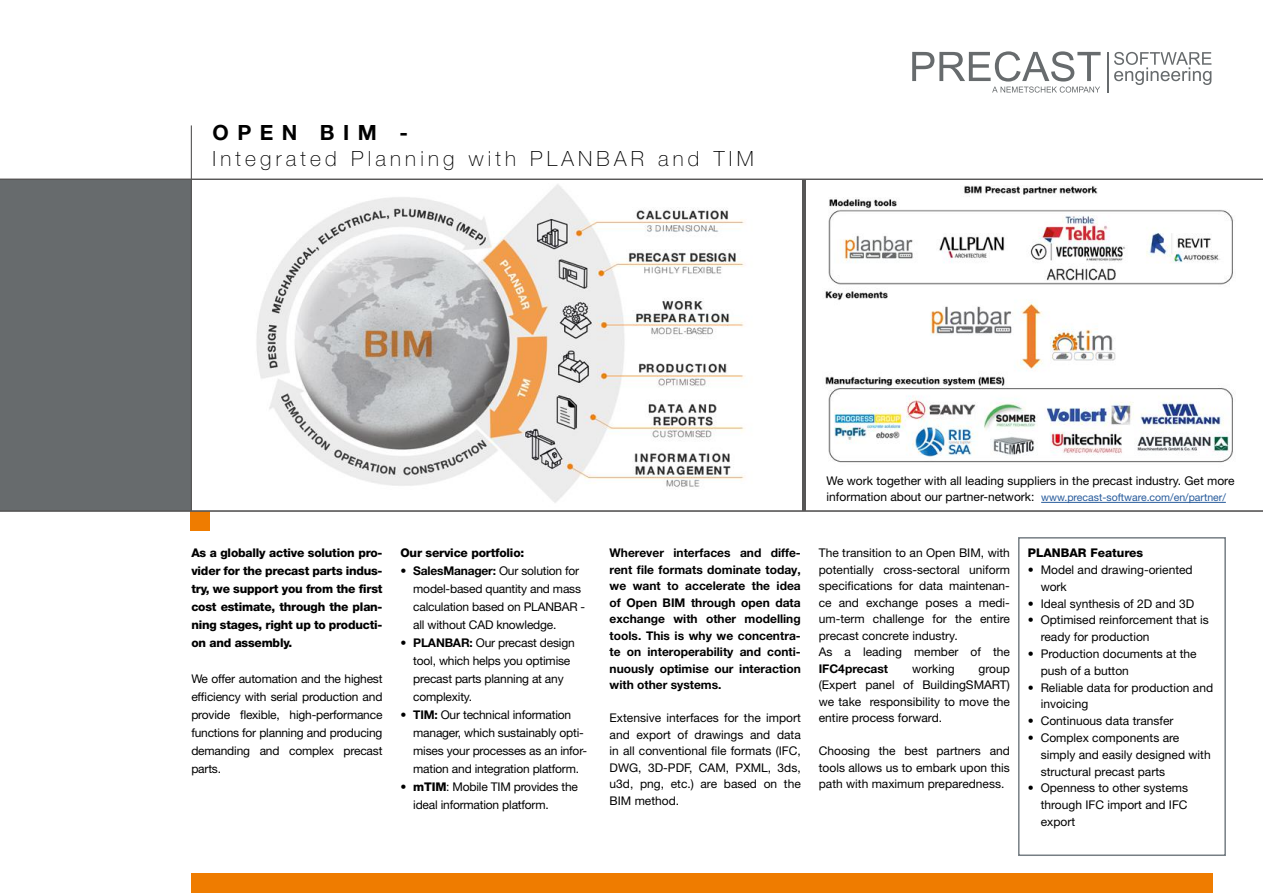
<style>
.page{position:relative;width:1263px;height:893px;background:#fff}
.page>*{position:absolute;margin:0;border:0;box-sizing:border-box;transform-origin:0 0}
.t1{font:100 21px "Helvetica Neue LT Pro";letter-spacing:.2em;color:#000}
.t2{font:700 21px "Helvetica Neue LT Pro";letter-spacing:.4em;color:#000}
.t3{font:12px/16.5px "Helvetica Neue LT Pro";color:#000}
.t4{font:700 12px/16.5px "Helvetica Neue LT Pro";color:#000;text-align:justify}
.t5{font:800 12px/18px "Helvetica Neue LT Pro";letter-spacing:-.015em;color:#000;text-align:justify}
.t6{font:10.5px "Helvetica Neue LT Pro";color:#265a9b}
.s1{font-weight:700}
.s2{font-weight:800}
.s3{font-size:12px;color:#000}
</style>
<div class="page">
<img style="left:825px;top:185px;width:408px;height:278px">
<div style="left:191px;top:511px;width:19px;height:19px;background:#ef7c00"></div>
<div style="left:0;top:179px;width:191px;height:332px;background:#676b6d"></div>
<div style="left:191px;top:874px;width:1022px;height:19px;background:#ef7c00"></div>
<svg style="left:912px;top:51px;width:188px;height:42px"></svg>
<svg style="left:1114px;top:52px;width:97px;height:33px"></svg>
<hr style="left:1107px;top:52px;width:1px;height:40px;background:#676b6d">
<hr style="left:803px;top:179px;width:3px;height:331px;background:#575656">
<hr style="left:1041px;top:502px;width:185px;height:1px;background:#265a9b">
<hr style="left:0;top:179px;width:1263px;height:1px;background:#575656">
<hr style="left:191px;top:125px;width:1px;height:386px;background:#575656">
<img style="left:256px;top:184px;width:489px;height:319px">
<hr style="left:0;top:510px;width:1263px;height:2px;background:#575656">
<div style="left:1018px;top:537px;width:208px;height:319px;border:2px solid #767e84"></div>
<h1 class="t2" style="left:213px;top:120px;width:197px">OPEN BIM -</h1>
<h1 class="t1" style="left:213px;top:146px;width:543px">Integrated Planning with PLANBAR and TIM</h1>
<p class="t5" style="left:191px;top:544px;width:193px">As a globally active solution pro&shy;vider for the precast parts indus&shy;try, we support you from the first cost estimate, through the plan&shy;ning stages, right up to producti&shy;on and assembly.</p>
<p class="t3" style="left:191px;top:670px;width:193px;line-height:18px;text-align:justify">We offer automation and the highest efficiency with serial production and provide flexible, high-performance functions for planning and producing demanding and complex precast parts.</p>
<p class="t5" style="left:400px;top:544px;width:125px">Our service portfolio:</p>
<p class="t3" style="left:413px;top:562px;width:174px;line-height:18px;text-indent:-13px"><span class="s1">• SalesManager:</span> Our solution for model-based quantity and mass calculation based on PLANBAR - all without CAD knowledge.</p>
<p class="t3" style="left:413px;top:634px;width:163px;line-height:18px;text-indent:-13px"><span class="s1">• PLANBAR:</span> Our precast design tool, which helps you optimise precast parts planning at any complexity.</p>
<p class="t3" style="left:413px;top:706px;width:175px;line-height:18px;text-indent:-13px"><span class="s1">• TIM:</span> Our technical information manager, which sustainably opti&shy;mises your processes as an infor&shy;mation and integration platform.</p>
<p class="t3" style="left:413px;top:778px;width:166px;line-height:18px;text-indent:-13px">• <span class="s2">mTIM</span>: Mobile TIM provides the ideal information platform.</p>
<p class="t4" style="left:610px;top:544px;width:193px">Wherever interfaces and diffe&shy;rent file formats dominate today, we want to accelerate the idea of Open BIM through open data exchange with other modelling tools. This is why we concentra&shy;te on interoperability and conti&shy;nuously optimise our interaction with other systems.</p>
<p class="t3" style="left:610px;top:709px;width:193px;text-align:justify">Extensive interfaces for the import and export of drawings and data in all conventional file formats (IFC, DWG, 3D-PDF, CAM, PXML, 3ds, u3d, png, etc.) are based on the BIM method.</p>
<p class="t3" style="left:827px;top:472px;width:409px">We work together with all leading suppliers in the precast industry. Get more</p>
<p class="t6" style="left:827px;top:491px;width:401px"><span class="s3">information about our partner-network:</span> www.precast-software.com/en/partner/</p>
<p class="t3" style="left:819px;top:544px;width:193px">The transition to an Open BIM, with potentially cross-sectoral uniform specifications for data maintenan&shy;ce and exchange poses a medi&shy;um-term challenge for the entire precast concrete industry.<br>As a leading member of the</p>
<p class="t4" style="left:819px;top:660px;width:71px">IFC4precast</p>
<p class="t3" style="left:912px;top:660px;width:44px">working</p>
<p class="t3" style="left:819px;top:660px;width:193px;text-align:justify;text-indent:160px">group (Expert panel of BuildingSMART) we take responsibility to move the entire process forward.</p>
<p class="t3" style="left:819px;top:742px;width:193px;text-align:justify">Choosing the best partners and tools allows us to embark upon this path with maximum preparedness.</p>
<p class="t5" style="left:1028px;top:544px;width:117px">PLANBAR Features</p>
<p class="t3" style="left:1041px;top:561px;width:154px;text-indent:-13px"><span class="s1">•</span> Model and drawing-oriented work</p>
<p class="t3" style="left:1028px;top:595px;width:168px">• Ideal synthesis of 2D and 3D</p>
<p class="t3" style="left:1041px;top:611px;width:170px;text-indent:-13px">• Optimised reinforcement that is ready for production</p>
<p class="t3" style="left:1041px;top:645px;width:158px;text-indent:-13px">• Production documents at the push of a button</p>
<p class="t3" style="left:1041px;top:679px;width:174px;text-indent:-13px">• Reliable data for production and invoicing</p>
<p class="t3" style="left:1028px;top:712px;width:147px">• Continuous data transfer</p>
<p class="t3" style="left:1041px;top:729px;width:172px;text-indent:-13px">• Complex components are simply and easily designed with structural precast parts</p>
<p class="t3" style="left:1041px;top:779px;width:149px;text-align:justify;text-indent:-13px">• Openness to other systems through IFC import and IFC export</p>
</div>
